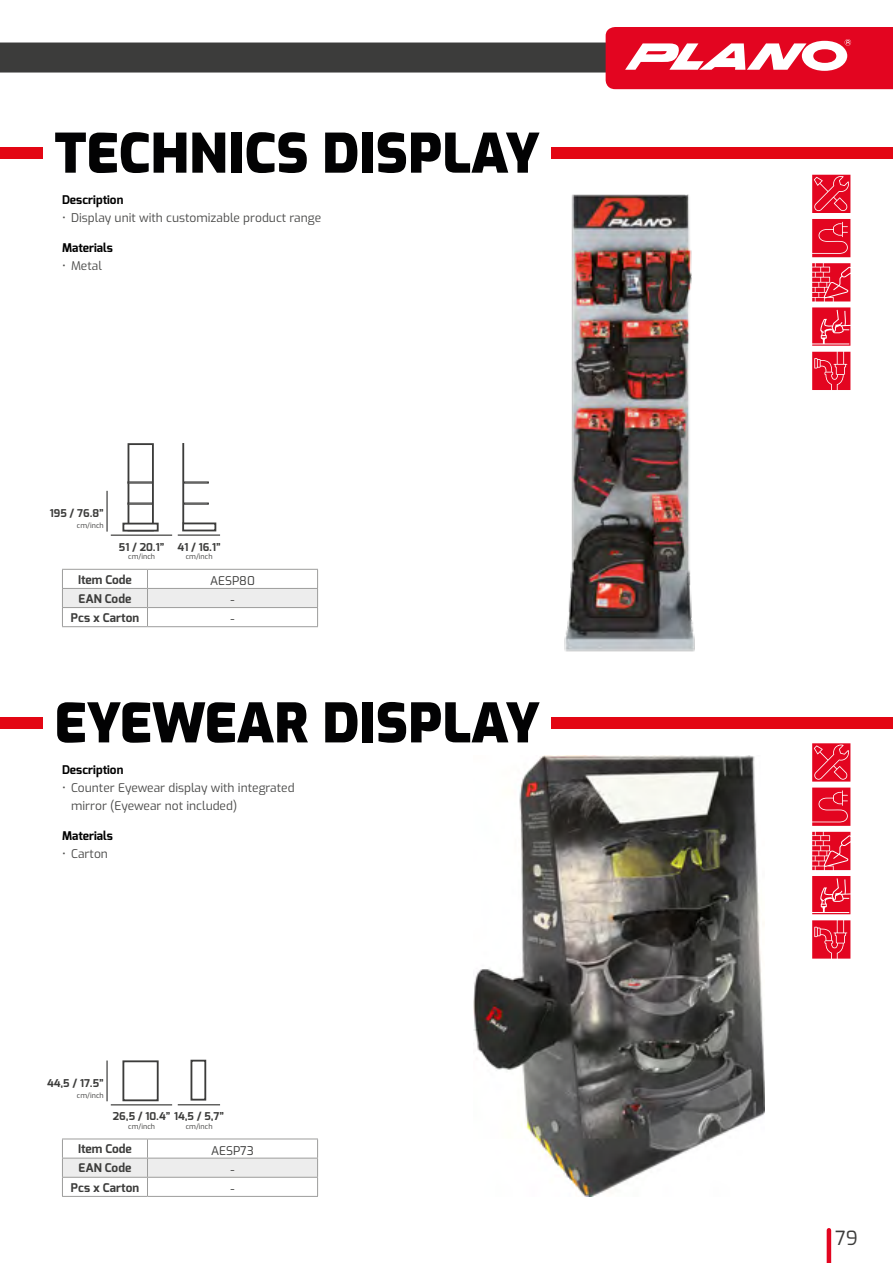
<style>
.page{position:relative;width:893px;height:1263px;background:#fff}
.page>*{position:absolute;margin:0;border:0;box-sizing:border-box;transform-origin:0 0}
.t1{font:900 54px "Exo";color:#020203}
.t2{font:19.5px "Exo";color:#3c3c3b}
.t3{font:12px/18px "Exo";color:#4a4a49}
.t4{font:700 12px "Exo";color:#3c3c3b}
.t5{font:700 12px "Exo";color:#000}
.t6{font:12px "Exo";color:#3c3c3b}
.t7{font:700 10.8px "Exo";color:#3c3c3b}
.t8{font:7.2px "Exo";color:#3c3c3b}
</style>
<div class="page">
<hr style="left:106px;top:491px;width:2px;height:41px;background:#3c3c3b">
<hr style="left:106px;top:1060px;width:2px;height:41px;background:#3c3c3b">
<hr style="left:111px;top:534px;width:61px;height:2px;background:#3c3c3b">
<hr style="left:111px;top:1104px;width:61px;height:1px;background:#3c3c3b">
<hr style="left:178px;top:534px;width:42px;height:2px;background:#3c3c3b">
<hr style="left:178px;top:1104px;width:42px;height:1px;background:#3c3c3b">
<div style="left:0;top:147px;width:43px;height:12px;background:#e30613"></div>
<div style="left:0;top:717px;width:43px;height:11px;background:#e30613"></div>
<div style="left:552px;top:147px;width:341px;height:12px;background:#e30613"></div>
<div style="left:552px;top:717px;width:341px;height:11px;background:#e30613"></div>
<svg style="left:812px;top:175px;width:38px;height:38px"></svg>
<svg style="left:812px;top:743px;width:38px;height:38px"></svg>
<svg style="left:812px;top:219px;width:38px;height:38px"></svg>
<svg style="left:812px;top:787px;width:38px;height:39px"></svg>
<svg style="left:812px;top:352px;width:38px;height:38px"></svg>
<svg style="left:812px;top:920px;width:38px;height:39px"></svg>
<svg style="left:812px;top:263px;width:38px;height:38px"></svg>
<svg style="left:812px;top:832px;width:38px;height:38px"></svg>
<svg style="left:812px;top:876px;width:38px;height:38px"></svg>
<svg style="left:812px;top:307px;width:38px;height:39px"></svg>
<img style="left:564px;top:194px;width:131px;height:458px">
<img style="left:474px;top:756px;width:291px;height:441px">
<hr style="left:62px;top:569px;width:85px;height:1px;background:#9d9d9c">
<hr style="left:147px;top:569px;width:171px;height:1px;background:#9d9d9c">
<svg style="left:62px;top:570px;width:256px;height:56px"></svg>
<hr style="left:62px;top:626px;width:85px;height:1px;background:#9d9d9c">
<hr style="left:147px;top:626px;width:171px;height:1px;background:#9d9d9c">
<hr style="left:62px;top:1138px;width:85px;height:1px;background:#9d9d9c">
<hr style="left:147px;top:1138px;width:171px;height:1px;background:#9d9d9c">
<svg style="left:62px;top:1139px;width:256px;height:57px"></svg>
<hr style="left:62px;top:1196px;width:85px;height:1px;background:#9d9d9c">
<hr style="left:147px;top:1196px;width:171px;height:1px;background:#9d9d9c">
<div style="left:182px;top:522px;width:34px;height:9px;background:#fff;border:2px solid #3c3c3b"></div>
<div style="left:191px;top:1060px;width:15px;height:40px;background:#fff;border:2px solid #3c3c3b"></div>
<hr style="left:182px;top:443px;width:2px;height:80px;background:#3c3c3b">
<div style="left:128px;top:443px;width:26px;height:88px;background:#fff;border:2px solid #3c3c3b"></div>
<svg style="left:122px;top:523px;width:37px;height:8px"></svg>
<div style="left:122px;top:1060px;width:37px;height:41px;background:#fff;border:2px solid #3c3c3b"></div>
<div style="left:128px;top:481px;width:25px;height:2px;background:#fff;border:1px solid #3c3c3b"></div>
<div style="left:128px;top:503px;width:25px;height:2px;background:#fff;border:1px solid #3c3c3b"></div>
<div style="left:183px;top:481px;width:26px;height:2px;background:#fff;border:1px solid #3c3c3b"></div>
<div style="left:183px;top:503px;width:26px;height:2px;background:#fff;border:1px solid #3c3c3b"></div>
<div style="left:0;top:43px;width:893px;height:30px;background:#3c3c3b"></div>
<svg style="left:606px;top:27px;width:287px;height:62px;background:#e8374d"></svg>
<hr style="left:827px;top:1230px;width:4px;height:33px;background:#e30520">
<h1 class="t1" style="left:54px;top:111px;width:487px">TECHNICS DISPLAY</h1>
<p class="t5" style="left:62px;top:192px;width:63px">Description</p>
<p class="t3" style="left:62px;top:208px;width:261px">• Display unit with customizable product range</p>
<p class="t5" style="left:62px;top:240px;width:52px">Materials</p>
<p class="t3" style="left:62px;top:256px;width:41px">• Metal</p>
<p class="t7" style="left:50px;top:506px;width:56px">195 / 76.8”</p>
<p class="t8" style="left:77px;top:520px;width:28px">cm/inch</p>
<p class="t7" style="left:119px;top:540px;width:47px">51 / 20.1”</p>
<p class="t8" style="left:128px;top:551px;width:28px">cm/inch</p>
<p class="t7" style="left:178px;top:540px;width:45px">41 / 16.1”</p>
<p class="t8" style="left:186px;top:551px;width:28px">cm/inch</p>
<p class="t4" style="left:78px;top:572px;width:55px">Item Code</p>
<p class="t6" style="left:210px;top:572px;width:46px">AESP80</p>
<p class="t4" style="left:79px;top:591px;width:54px">EAN Code</p>
<p class="t6" style="left:230px;top:591px;width:6px">-</p>
<p class="t4" style="left:71px;top:610px;width:70px">Pcs x Carton</p>
<p class="t6" style="left:230px;top:610px;width:6px">-</p>
<h1 class="t1" style="left:54px;top:681px;width:487px">EYEWEAR DISPLAY</h1>
<p class="t5" style="left:62px;top:762px;width:63px">Description</p>
<p class="t3" style="left:71px;top:778px;width:225px;text-indent:-9px">• Counter Eyewear display with integrated mirror (Eyewear not included)</p>
<p class="t5" style="left:62px;top:828px;width:52px">Materials</p>
<p class="t3" style="left:62px;top:844px;width:47px">• Carton</p>
<p class="t7" style="left:47px;top:1076px;width:58px">44,5 / 17.5”</p>
<p class="t8" style="left:77px;top:1090px;width:28px">cm/inch</p>
<p class="t7" style="left:113px;top:1109px;width:113px">26,5 / 10.4” 14,5 / 5,7”</p>
<p class="t8" style="left:128px;top:1121px;width:28px">cm/inch</p>
<p class="t8" style="left:186px;top:1121px;width:28px">cm/inch</p>
<p class="t4" style="left:78px;top:1141px;width:55px">Item Code</p>
<p class="t6" style="left:211px;top:1141px;width:44px">AESP73</p>
<p class="t4" style="left:79px;top:1160px;width:54px">EAN Code</p>
<p class="t6" style="left:230px;top:1160px;width:6px">-</p>
<p class="t4" style="left:71px;top:1179px;width:70px">Pcs x Carton</p>
<p class="t6" style="left:230px;top:1179px;width:6px">-</p>
<h2 class="t2" style="left:835px;top:1223px;width:24px">79</h2>
</div>
